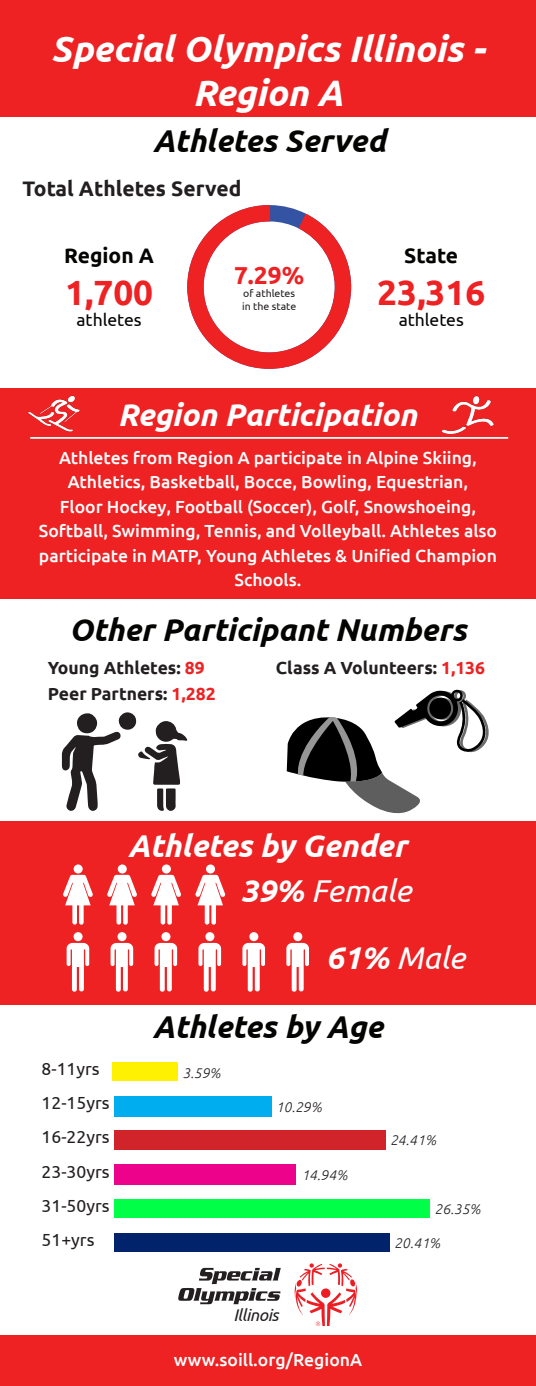
<style>
.page{position:relative;width:536px;height:1386px;background:#fff}
.page>*{position:absolute;margin:0;border:0;box-sizing:border-box;transform-origin:0 0}
.Header_Style{font:italic 700 36.75px/44.1px "Ubuntu";color:#fff;text-align:center}
.Region_Description{font:700 35px "Ubuntu";color:#ee2123}
.Sub-Header_Black{font:italic 700 31.5px "Ubuntu";color:#040503}
.Sub-Header_White{font:italic 700 31.5px "Ubuntu";color:#fff}
.Sub-Header_White-2{font:italic 31.5px "Ubuntu";color:#fff}
.Demographic_Headings{font:700 24.5px "Ubuntu";color:#ee2123}
.Demographic_Headings-2{font:700 21px "Ubuntu";color:#231f20}
.Region_Description-2{font:700 21px "Ubuntu";color:#040503}
.White_Text_Descripti{font:500 17.5px/24.5px "Ubuntu";color:#fff;text-align:center}
.Region_Description-3{font:700 17.5px "Ubuntu";color:#231f20}
.Region_Description-4{font:17.5px "Ubuntu";color:#231f20}
.Region_Description-5{font:17.5px "Ubuntu";color:#040503}
.t1{font:italic 16.97px "Ubuntu";letter-spacing:-.025em;color:#231f20}
.Percentages{font:italic 300 14px "Ubuntu";color:#231f20}
.Demographic_Headings-3{font:10.5px "Ubuntu";color:#231f20}
.s1{color:#ee2123}
.s2{font-weight:700}
</style>
<div class="page">
<div style="left:0;top:389px;width:536px;height:210px;background:#ee2123"></div>
<div style="left:0;top:0;width:536px;height:116px;background:#ee2123"></div>
<hr style="left:30px;top:437px;width:478px;height:2px;background:#fff">
<img style="left:28px;top:395px;width:52px;height:37px">
<img style="left:441px;top:396px;width:53px;height:39px">
<svg style="left:187px;top:205px;width:164px;height:164px"></svg>
<div style="left:0;top:821px;width:536px;height:184px;background:#ee2123"></div>
<div style="left:74px;top:864px;width:9px;height:10px;background:#fff;border-radius:50%"></div>
<svg style="left:63px;top:875px;width:30px;height:50px"></svg>
<div style="left:118px;top:864px;width:9px;height:10px;background:#fff;border-radius:50%"></div>
<svg style="left:107px;top:875px;width:30px;height:50px"></svg>
<div style="left:162px;top:864px;width:9px;height:10px;background:#fff;border-radius:50%"></div>
<svg style="left:151px;top:875px;width:30px;height:50px"></svg>
<div style="left:206px;top:864px;width:9px;height:10px;background:#fff;border-radius:50%"></div>
<svg style="left:195px;top:875px;width:30px;height:50px"></svg>
<div style="left:73px;top:932px;width:10px;height:9px;background:#fff;border-radius:50%"></div>
<svg style="left:67px;top:943px;width:22px;height:49px"></svg>
<div style="left:117px;top:932px;width:9px;height:9px;background:#fff;border-radius:50%"></div>
<svg style="left:110px;top:943px;width:23px;height:49px"></svg>
<div style="left:161px;top:932px;width:9px;height:9px;background:#fff;border-radius:50%"></div>
<svg style="left:154px;top:943px;width:23px;height:49px"></svg>
<div style="left:205px;top:932px;width:9px;height:9px;background:#fff;border-radius:50%"></div>
<svg style="left:198px;top:943px;width:23px;height:49px"></svg>
<div style="left:249px;top:932px;width:9px;height:9px;background:#fff;border-radius:50%"></div>
<svg style="left:242px;top:943px;width:23px;height:49px"></svg>
<div style="left:293px;top:932px;width:9px;height:9px;background:#fff;border-radius:50%"></div>
<svg style="left:286px;top:943px;width:23px;height:49px"></svg>
<div style="left:114px;top:1233px;width:276px;height:18px;background:#00236c"></div>
<div style="left:114px;top:1199px;width:316px;height:18px;background:#00ff47"></div>
<div style="left:114px;top:1165px;width:182px;height:20px;background:#ed028c"></div>
<div style="left:114px;top:1130px;width:272px;height:19px;background:#d1232a"></div>
<div style="left:114px;top:1097px;width:158px;height:20px;background:#00aeef"></div>
<div style="left:112px;top:1062px;width:66px;height:19px;background:#fff101"></div>
<div style="left:0;top:1336px;width:536px;height:50px;background:#ee2123"></div>
<svg style="left:62px;top:713px;width:59px;height:98px"></svg>
<div style="left:118px;top:712px;width:18px;height:18px;background:#231f20;border-radius:50%"></div>
<svg style="left:138px;top:721px;width:49px;height:90px"></svg>
<svg style="left:286px;top:689px;width:203px;height:125px"></svg>
<svg style="left:178px;top:1268px;width:103px;height:36px"></svg>
<svg style="left:294px;top:1263px;width:64px;height:63px"></svg>
<p class="Header_Style" style="left:51px;top:26px;width:435px">Special Olympics Illinois -<br>Region A</p>
<p class="Sub-Header_Black" style="left:153px;top:122px;width:234px">Athletes Served</p>
<p class="Demographic_Headings-2" style="left:23px;top:176px;width:220px">Total Athletes Served</p>
<p class="Region_Description-2" style="left:64px;top:242px;width:91px">Region A</p>
<p class="Region_Description" style="left:65px;top:271px;width:90px">1,700</p>
<p class="Region_Description-5" style="left:76px;top:309px;width:67px">athletes</p>
<p class="Demographic_Headings" style="left:234px;top:261px;width:72px">7.29%</p>
<p class="Demographic_Headings-3" style="left:243px;top:287px;width:53px">of athletes</p>
<p class="Demographic_Headings-3" style="left:242px;top:299px;width:55px">in the state</p>
<p class="Region_Description-2" style="left:404px;top:242px;width:55px">State</p>
<p class="Region_Description" style="left:377px;top:271px;width:110px">23,316</p>
<p class="Region_Description-5" style="left:398px;top:309px;width:67px">athletes</p>
<p class="Sub-Header_White" style="left:118px;top:396px;width:300px">Region Participation</p>
<p class="White_Text_Descripti" style="left:39px;top:444px;width:459px">Athletes from Region A participate in Alpine Skiing, Athletics, Basketball, Bocce, Bowling, Equestrian,<br>Floor Hockey, Football (Soccer), Golf, Snowshoeing, Softball, Swimming, Tennis, and Volleyball. Athletes also participate in MATP, Young Athletes &amp; Unified Champion Schools.</p>
<p class="Sub-Header_Black" style="left:69px;top:611px;width:398px">Other Participant Numbers</p>
<p class="Region_Description-3" style="left:48px;top:657px;width:158px">Young Athletes: <span class="s1">89</span></p>
<p class="Region_Description-3" style="left:48px;top:683px;width:169px">Peer Partners: <span class="s1">1,282</span></p>
<p class="Region_Description-3" style="left:276px;top:657px;width:211px">Class A Volunteers: <span class="s1">1,136</span></p>
<p class="Sub-Header_White" style="left:128px;top:827px;width:280px">Athletes by Gender</p>
<p class="Sub-Header_White-2" style="left:240px;top:871px;width:173px"><span class="s2">39%</span> Female</p>
<p class="Sub-Header_White-2" style="left:325px;top:939px;width:141px"><span class="s2">61%</span> Male</p>
<p class="Region_Description-4" style="left:42px;top:1058px;width:60px">8-11yrs</p>
<p class="Region_Description-4" style="left:42px;top:1093px;width:69px">12-15yrs</p>
<p class="Region_Description-4" style="left:42px;top:1127px;width:69px">16-22yrs</p>
<p class="Region_Description-4" style="left:42px;top:1161px;width:69px">23-30yrs</p>
<p class="Region_Description-4" style="left:42px;top:1195px;width:69px">31-50yrs</p>
<p class="Region_Description-4" style="left:42px;top:1229px;width:54px">51+yrs</p>
<p class="Sub-Header_Black" style="left:152px;top:1008px;width:232px">Athletes by Age</p>
<p class="Percentages" style="left:182px;top:1064px;width:40px">3.59%</p>
<p class="Percentages" style="left:276px;top:1099px;width:47px">10.29%</p>
<p class="Percentages" style="left:301px;top:1167px;width:47px">14.94%</p>
<p class="t1" style="left:233px;top:1305px;width:47px">Illinois</p>
<p class="White_Text_Descripti" style="left:174px;top:1347px;width:189px">www.soill.org/RegionA</p>
<p class="Percentages" style="left:390px;top:1132px;width:47px">24.41%</p>
<p class="Percentages" style="left:434px;top:1201px;width:47px">26.35%</p>
<p class="Percentages" style="left:394px;top:1234px;width:47px">20.41%</p>
</div>
